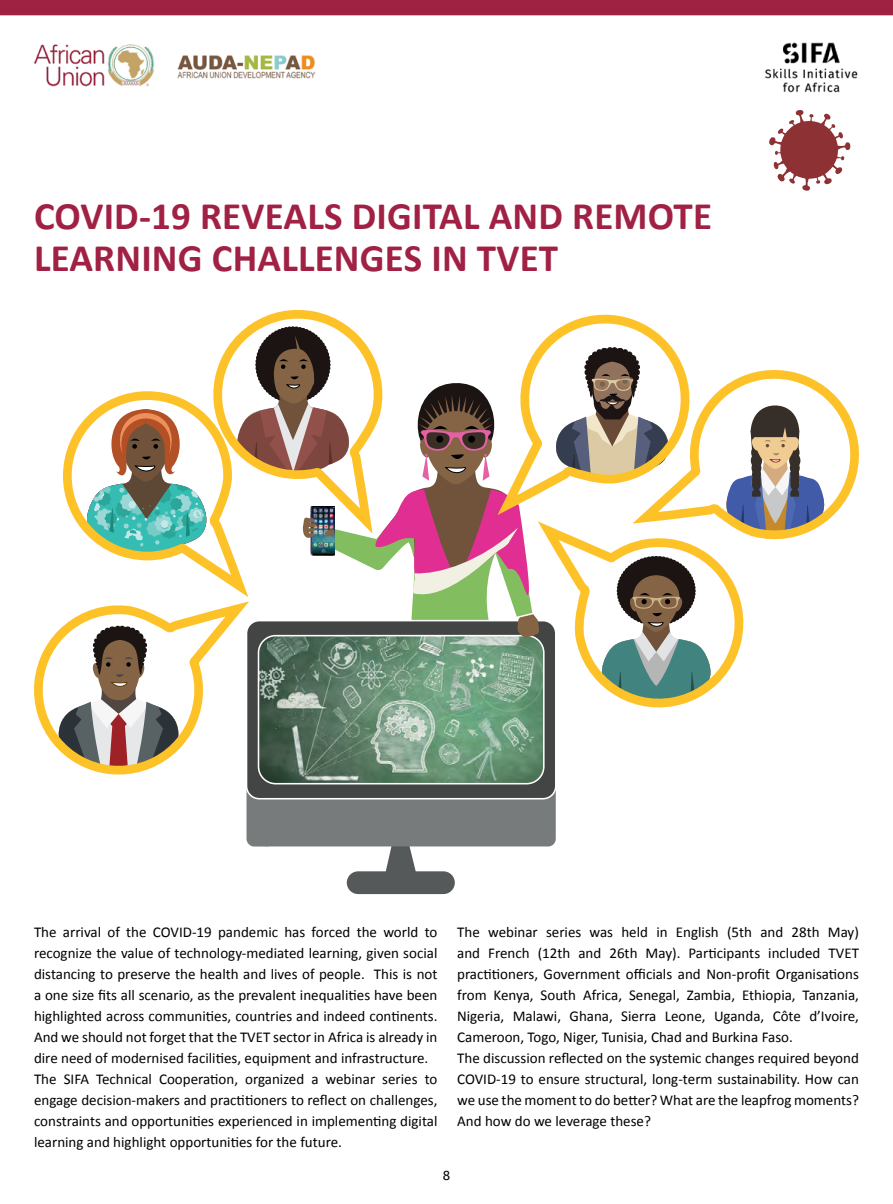
<style>
.page{position:relative;width:893px;height:1204px;background:#fff}
.page>*{position:absolute;margin:0;border:0;box-sizing:border-box;transform-origin:0 0}
.t1{font:700 39px/42px "Calibri";letter-spacing:.005em;color:#a12144}
.t2{font:15px/21px "Calibri";color:#000}
.t3{font:13.5px "Fira Sans";color:#000}
</style>
<div class="page">
<img style="left:727px;top:15px;width:155px;height:133px">
<img style="left:33px;top:15px;width:371px;height:72px">
<div style="left:0;top:0;width:893px;height:15px;background:#9f2242"></div>
<svg style="left:768px;top:109px;width:82px;height:82px"></svg>
<svg style="left:251px;top:845px;width:18px;height:2px"></svg>
<div style="left:247px;top:783px;width:309px;height:63px;background:#787b7b;border-radius:8px"></div>
<svg style="left:246px;top:774px;width:310px;height:26px;background:#616d65"></svg>
<svg style="left:384px;top:846px;width:34px;height:25px"></svg>
<div style="left:347px;top:871px;width:108px;height:23px;background:#555959;border-radius:11px"></div>
<svg style="left:34px;top:310px;width:825px;height:464px"></svg>
<svg style="left:236px;top:323px;width:305px;height:315px"></svg>
<svg style="left:601px;top:550px;width:110px;height:153px"></svg>
<svg style="left:726px;top:397px;width:99px;height:136px"></svg>
<svg style="left:86px;top:409px;width:121px;height:145px"></svg>
<svg style="left:57px;top:624px;width:123px;height:142px"></svg>
<svg style="left:554px;top:346px;width:116px;height:131px"></svg>
<h1 class="t1" style="left:34px;top:194px;width:680px">COVID-19 REVEALS DIGITAL AND REMOTE<br>LEARNING CHALLENGES IN TVET</h1>
<p class="t2" style="left:34px;top:920px;width:405px">The arrival of the COVID-19 pandemic has forced the world to recognize the value of technology-mediated learning, given social distancing to preserve the health and lives of people. This is not a one size fits all scenario, as the prevalent inequalities have been highlighted across communities, countries and indeed continents.<br>And we should not forget that the TVET sector in Africa is already in dire need of modernised facilities, equipment and infrastructure.<br>The SIFA Technical Cooperation, organized a webinar series to engage decision-makers and practitioners to reflect on challenges, constraints and opportunities experienced in implementing digital learning and highlight opportunities for the future.</p>
<p class="t2" style="left:457px;top:920px;width:403px">The webinar series was held in English (5th and 28th May) and French (12th and 26th May). Participants included TVET practitioners, Government officials and Non-profit Organisations from Kenya, South Africa, Senegal, Zambia, Ethiopia, Tanzania, Nigeria, Malawi, Ghana, Sierra Leone, Uganda, Côte d’Ivoire, Cameroon, Togo, Niger, Tunisia, Chad and Burkina Faso.<br>The discussion reflected on the systemic changes required beyond COVID-19 to ensure structural, long-term sustainability. How can we use the moment to do better? What are the leapfrog moments?<br>And how do we leverage these?</p>
<p class="t3" style="left:443px;top:1165px;width:9px">8</p>
</div>
